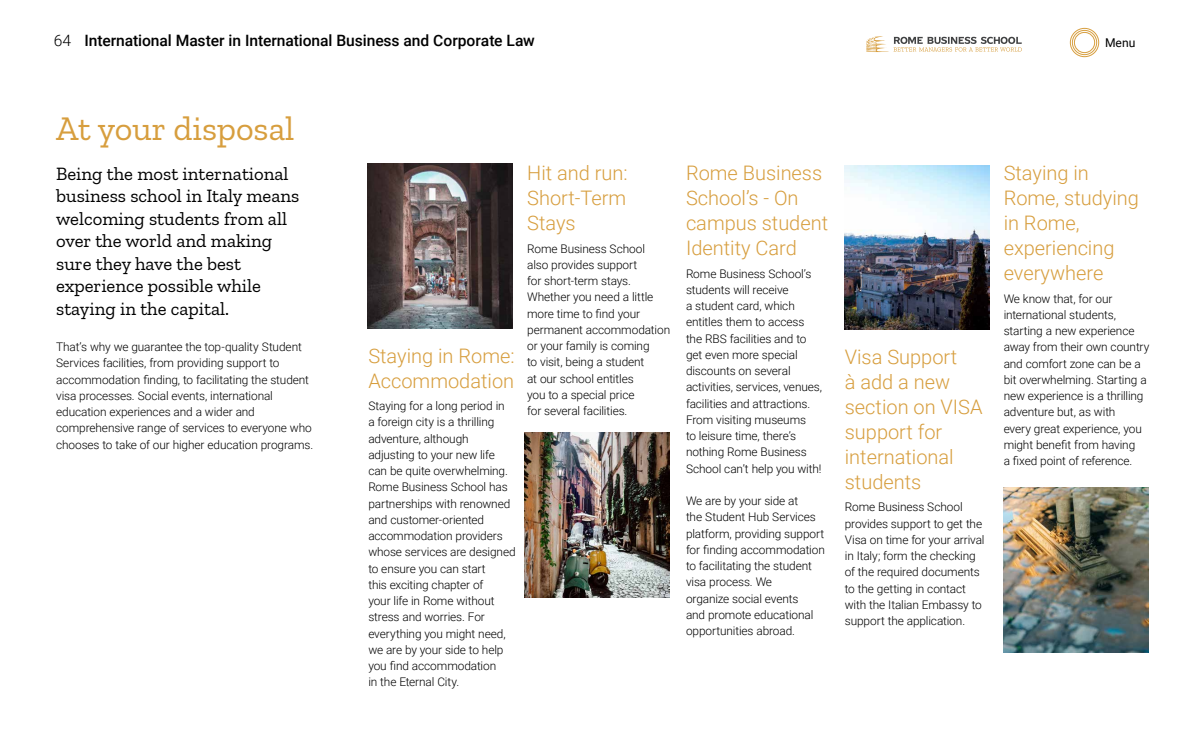
<style>
.page{position:relative;width:1200px;height:750px;background:#fff}
.page>*{position:absolute;margin:0;border:0;box-sizing:border-box;transform-origin:0 0}
.Titular_Seccion_Dora{font:34.38px "Zilla Slab";color:#d79e3e}
.Subtitular_Dorado{font:300 20px/25px "Roboto";color:#d79e3e}
.Texto_Descripciones{font:300 20px/25px "Roboto";color:#d79e3e}
.Destacado_1_Zilla_Ne{font:18.75px/22.5px "Zilla Slab";color:#000}
.t1{font:500 15.62px "Roboto";letter-spacing:-.005em;color:#000}
.t2{font:12.12px "Roboto";color:#000}
.Texto_Descripciones-2{font:300 11.88px/16.2px "Roboto";letter-spacing:-.01em;color:#000}
.s1{font-weight:300}
</style>
<div class="page">
<div style="left:1070px;top:28px;width:29px;height:29px;border:1px solid #d79e3e;border-radius:50%"></div>
<div style="left:1072px;top:30px;width:25px;height:25px;border:1px solid #d79e3e;border-radius:50%"></div>
<div style="left:1074px;top:32px;width:21px;height:21px;border:1px solid #d79e3e;border-radius:50%"></div>
<svg style="left:866px;top:36px;width:156px;height:16px"></svg>
<img style="left:368px;top:164px;width:144px;height:165px">
<img style="left:524px;top:432px;width:145px;height:166px">
<img style="left:844px;top:165px;width:145px;height:165px">
<img style="left:1004px;top:487px;width:145px;height:165px">
<h3 class="t1" style="left:54px;top:30px;width:483px"><span class="s1">64</span> International Master in International Business and Corporate Law</h3>
<p class="t2" style="left:1105px;top:34px;width:32px">Menu</p>
<p class="Titular_Seccion_Dora" style="left:56px;top:109px;width:240px">At your disposal</p>
<p class="Destacado_1_Zilla_Ne" style="left:56px;top:162px;width:245px">Being the most international business school in Italy means welcoming students from all over the world and making sure they have the best experience possible while staying in the capital.</p>
<p class="Texto_Descripciones-2" style="left:56px;top:338px;width:259px">That’s why we guarantee the top-quality Student Services facilities, from providing support to accommodation finding, to facilitating the student visa processes. Social events, international education experiences and a wider and comprehensive range of services to everyone who chooses to take of our higher education programs.</p>
<p class="Subtitular_Dorado" style="left:368px;top:342px;width:148px">Staying in Rome:<br>Accommodation</p>
<p class="Texto_Descripciones-2" style="left:368px;top:397px;width:149px">Staying for a long period in<br>a foreign city is a thrilling adventure, although adjusting to your new life can be quite overwhelming.<br>Rome Business School has partnerships with renowned and customer-oriented accommodation providers whose services are designed to ensure you can start<br>this exciting chapter of<br>your life in Rome without stress and worries. For everything you might need, we are by your side to help you find accommodation<br>in the Eternal City.</p>
<p class="Subtitular_Dorado" style="left:527px;top:160px;width:102px;text-align:justify">Hit and run:<br>Short-Term Stays</p>
<p class="Texto_Descripciones-2" style="left:527px;top:240px;width:145px">Rome Business School<br>also provides support<br>for short-term stays.<br>Whether you need a little more time to find your permanent accommodation or your family is coming<br>to visit, being a student<br>at our school entitles<br>you to a special price<br>for several facilities.</p>
<p class="Subtitular_Dorado" style="left:686px;top:160px;width:144px">Rome Business<br>School’s - On campus student<br>Identity Card</p>
<p class="Texto_Descripciones-2" style="left:686px;top:265px;width:138px">Rome Business School’s students will receive<br>a student card, which entitles them to access the RBS facilities and to get even more special discounts on several activities, services, venues, facilities and attractions.<br>From visiting museums<br>to leisure time, there’s nothing Rome Business<br>School can’t help you with!</p>
<p class="Texto_Descripciones-2" style="left:686px;top:492px;width:140px">We are by your side at<br>the Student Hub Services platform, providing support for finding accommodation to facilitating the student visa process. We<br>organize social events<br>and promote educational opportunities abroad.</p>
<p class="Texto_Descripciones" style="left:845px;top:343px;width:139px">Visa Support<br>à add a new section on VISA support for international students</p>
<p class="Texto_Descripciones-2" style="left:845px;top:498px;width:141px">Rome Business School provides support to get the<br>Visa on time for your arrival in Italy; form the checking of the required documents to the getting in contact with the Italian Embassy to support the application.</p>
<p class="Subtitular_Dorado" style="left:1004px;top:160px;width:137px">Staying in<br>Rome, studying in Rome, experiencing everywhere</p>
<p class="Texto_Descripciones-2" style="left:1004px;top:290px;width:147px">We know that, for our international students, starting a new experience away from their own country and comfort zone can be a bit overwhelming. Starting a new experience is a thrilling adventure but, as with<br>every great experience, you might benefit from having<br>a fixed point of reference.</p>
</div>
